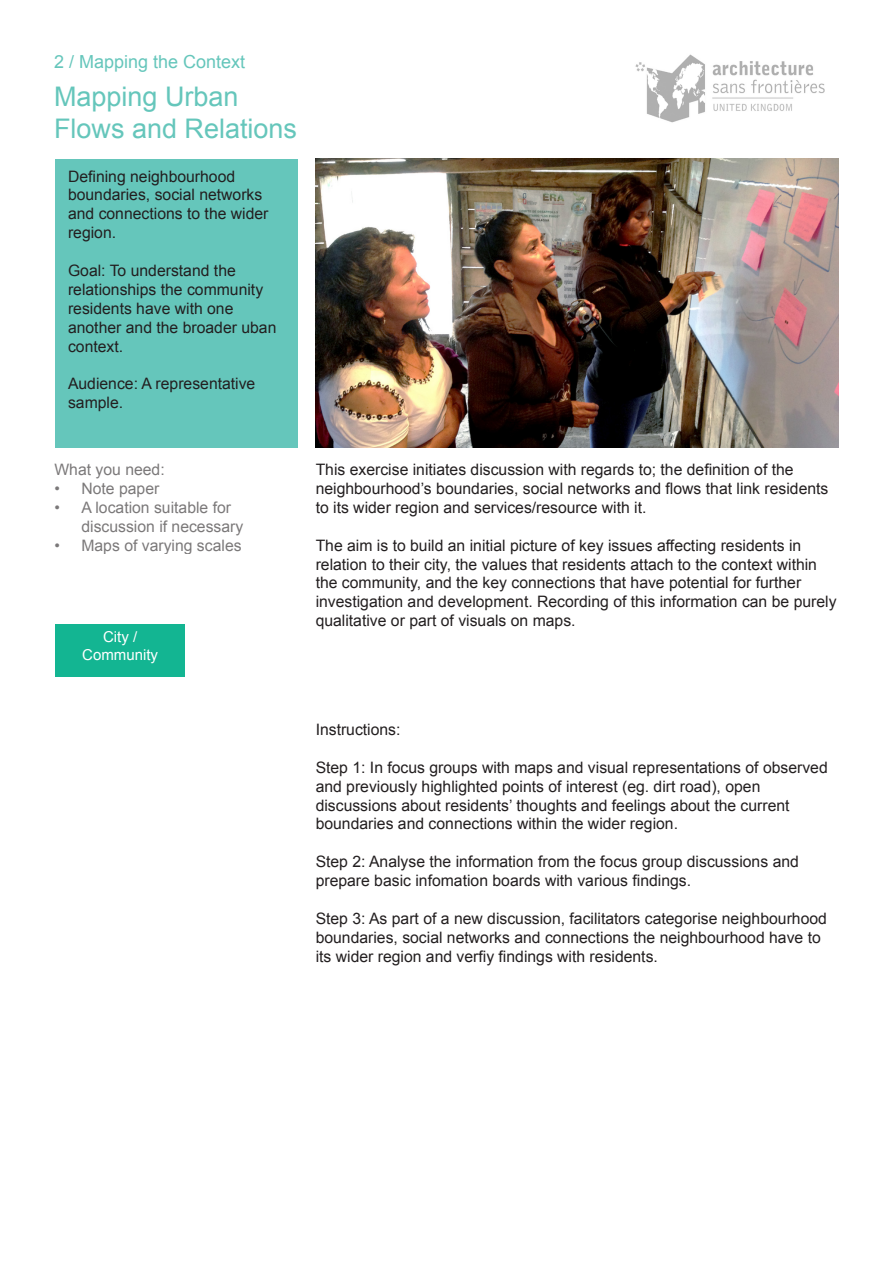
<style>
.page{position:relative;width:893px;height:1263px;background:#fff}
.page>*{position:absolute;margin:0;border:0;box-sizing:border-box;transform-origin:0 0}
.t1{font:27px/32.4px "Arial";color:#65c6bb}
.t2{font:18px "Arial";color:#65c6bb}
.t3{font:15.75px/18.9px "Arial";color:#231f20}
.t4{font:15px/18px "Arial";color:#fff;text-align:center}
</style>
<div class="page">
<div style="left:56px;top:159px;width:242px;height:288px;background:#65c6bb"></div>
<img style="left:316px;top:159px;width:523px;height:288px">
<img style="left:635px;top:54px;width:190px;height:69px">
<div style="left:56px;top:624px;width:129px;height:52px;background:#13b592"></div>
<p class="t2" style="left:54px;top:50px;width:193px">2 / Mapping the Context</p>
<p class="t1" style="left:54px;top:80px;width:245px">Mapping Urban<br>Flows and Relations</p>
<p class="t3" style="left:68px;top:167px;width:202px">Defining neighbourhood boundaries, social networks and connections to the wider region.</p>
<p class="t3" style="left:68px;top:261px;width:210px">Goal: To understand the relationships the community residents have with one another and the broader uban context.</p>
<p class="t3" style="left:68px;top:375px;width:189px">Audience: A representative sample.</p>
<p class="t3" style="left:54px;top:460px;width:112px">What you need:</p>
<p class="t3" style="left:54px;top:479px;width:106px">• Note paper</p>
<p class="t3" style="left:81px;top:498px;width:163px;text-indent:-27px">• A location suitable for discussion if necessary</p>
<p class="t3" style="left:54px;top:536px;width:189px">• Maps of varying scales</p>
<p class="t4" style="left:82px;top:627px;width:77px">City /<br>Community</p>
<p class="t3" style="left:316px;top:460px;width:514px">This exercise initiates discussion with regards to; the definition of the neighbourhood’s boundaries, social networks and flows that link residents to its wider region and services/resource with it.</p>
<p class="t3" style="left:316px;top:536px;width:522px">The aim is to build an initial picture of key issues affecting residents in relation to their city, the values that residents attach to the context within the community, and the key connections that have potential for further investigation and development. Recording of this information can be purely qualitative or part of visuals on maps.</p>
<p class="t3" style="left:316px;top:720px;width:86px">Instructions:</p>
<p class="t3" style="left:316px;top:758px;width:514px">Step 1: In focus groups with maps and visual representations of observed and previously highlighted points of interest (eg. dirt road), open discussions about residents’ thoughts and feelings about the current boundaries and connections within the wider region.</p>
<p class="t3" style="left:316px;top:852px;width:485px">Step 2: Analyse the information from the focus group discussions and prepare basic infomation boards with various findings.</p>
<p class="t3" style="left:316px;top:909px;width:513px">Step 3: As part of a new discussion, facilitators categorise neighbourhood boundaries, social networks and connections the neighbourhood have to its wider region and verfiy findings with residents.</p>
</div>
